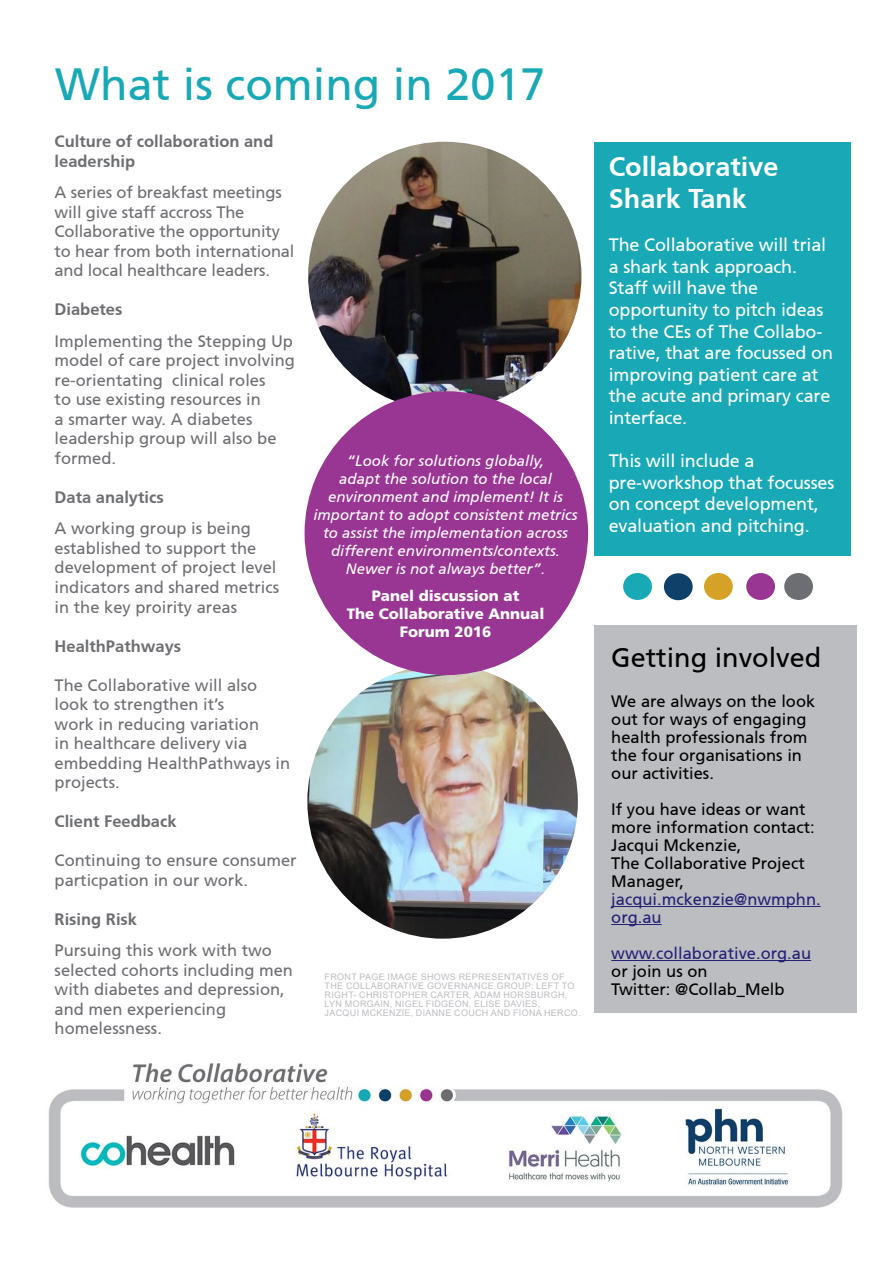
<style>
.page{position:relative;width:893px;height:1263px;background:#fff}
.page>*{position:absolute;margin:0;border:0;box-sizing:border-box;transform-origin:0 0}
.t1{font:45px "Articulate";color:#19a8b6}
.t2{font:700 27px/32.4px "Articulate";color:#fff}
.t3{font:27px "Articulate";color:#000}
.t4{font:18px/21.6px "Articulate";letter-spacing:-.01em;color:#fff}
.t5{font:16.5px/19.5px "Articulate";color:#6d6e72}
.t6{font:16.5px/18px "Articulate";color:#000}
.t7{font:700 16.5px/19.5px "Articulate";color:#6d6e72}
.t8{font:16.5px/18px "Articulate";color:#242177}
.t9{font:italic 15px/18px "Articulate";color:#fff;text-align:center}
.t10{font:800 15px/18px "Articulate";color:#fff;text-align:center}
.t11{font:9px/9px "Arial";letter-spacing:.035em;color:#bcbdc1}
</style>
<div class="page">
<div style="left:594px;top:625px;width:262px;height:388px;background:#bcbdc1"></div>
<div style="left:594px;top:142px;width:256px;height:413px;background:#19a8b6"></div>
<img style="left:308px;top:142px;width:273px;height:268px">
<img style="left:307px;top:664px;width:271px;height:275px">
<hr style="left:611px;top:906px;width:210px;height:1px;background:#242177">
<hr style="left:611px;top:924px;width:51px;height:1px;background:#242177">
<hr style="left:611px;top:960px;width:200px;height:1px;background:#242177">
<div style="left:305px;top:391px;width:283px;height:284px;background:#993693;border-radius:50%"></div>
<img style="left:48px;top:1063px;width:795px;height:145px">
<div style="left:623px;top:573px;width:29px;height:27px;background:#19a8b6;border-radius:50%"></div>
<div style="left:704px;top:573px;width:29px;height:27px;background:#d5a127;border-radius:50%"></div>
<div style="left:664px;top:573px;width:29px;height:27px;background:#0f4069;border-radius:50%"></div>
<div style="left:746px;top:573px;width:29px;height:27px;background:#993693;border-radius:50%"></div>
<div style="left:784px;top:573px;width:29px;height:27px;background:#6d6e72;border-radius:50%"></div>
<h1 class="t1" style="left:55px;top:58px;width:492px">What is coming in 2017</h1>
<p class="t7" style="left:55px;top:132px;width:220px">Culture of collaboration and leadership</p>
<p class="t5" style="left:55px;top:183px;width:241px">A series of breakfast meetings will give staff accross The<br>Collaborative the opportunity to hear from both international and local healthcare leaders.</p>
<p class="t7" style="left:55px;top:300px;width:69px">Diabetes</p>
<p class="t5" style="left:55px;top:331px;width:242px">Implementing the Stepping Up model of care project involving re-orientating clinical roles<br>to use existing resources in<br>a smarter way. A diabetes leadership group will also be formed.</p>
<p class="t7" style="left:55px;top:487px;width:111px">Data analytics</p>
<p class="t5" style="left:55px;top:519px;width:226px">A working group is being established to support the development of project level indicators and shared metrics in the key proirity areas</p>
<p class="t7" style="left:55px;top:636px;width:128px">HealthPathways</p>
<p class="t5" style="left:55px;top:675px;width:237px">The Collaborative will also look to strengthen it’s<br>work in reducing variation<br>in healthcare delivery via embedding HealthPathways in projects.</p>
<p class="t7" style="left:55px;top:811px;width:123px">Client Feedback</p>
<p class="t5" style="left:55px;top:850px;width:244px">Continuing to ensure consumer particpation in our work.</p>
<p class="t7" style="left:55px;top:909px;width:84px">Rising Risk</p>
<p class="t5" style="left:55px;top:940px;width:240px">Pursuing this work with two selected cohorts including men with diabetes and depression, and men experiencing homelessness.</p>
<p class="t9" style="left:313px;top:452px;width:266px">“Look for solutions globally,<br>adapt the solution to the local environment and implement! It is important to adopt consistent metrics to assist the implementation across different environments/contexts.<br>Newer is not always better”.</p>
<p class="t10" style="left:347px;top:586px;width:199px">Panel discussion at<br>The Collaborative Annual<br>Forum 2016</p>
<p class="t11" style="left:325px;top:972px;width:257px">FRONT PAGE IMAGE SHOWS REPRESENTATIVES OF THE COLLABORATIVE GOVERNANCE GROUP: LEFT TO RIGHT- CHRISTOPHER CARTER, ADAM HORSBURGH, LYN MORGAIN, NIGEL FIDGEON, ELISE DAVIES,<br>JACQUI MCKENZIE, DIANNE COUCH AND FIONA HERCO.</p>
<h2 class="t2" style="left:609px;top:150px;width:171px">Collaborative<br>Shark Tank</h2>
<p class="t4" style="left:609px;top:234px;width:226px">The Collaborative will trial a shark tank approach.<br>Staff will have the opportunity to pitch ideas to the CEs of The Collabo&shy;rative, that are focussed on improving patient care at the acute and primary care interface.</p>
<p class="t4" style="left:609px;top:450px;width:227px">This will include a pre-workshop that focusses on concept development, evaluation and pitching.</p>
<h2 class="t3" style="left:611px;top:642px;width:212px">Getting involved</h2>
<p class="t6" style="left:611px;top:692px;width:205px">We are always on the look out for ways of engaging health professionals from the four organisations in our activities.</p>
<p class="t6" style="left:611px;top:800px;width:205px">If you have ideas or want more information contact:<br>Jacqui Mckenzie,<br>The Collaborative Project<br>Manager,</p>
<p class="t8" style="left:611px;top:890px;width:211px">jacqui.mckenzie@nwmphn. org.au</p>
<p class="t8" style="left:611px;top:944px;width:201px">www.collaborative.org.au</p>
<p class="t6" style="left:611px;top:962px;width:175px">or join us on<br>Twitter: @Collab_Melb</p>
</div>
